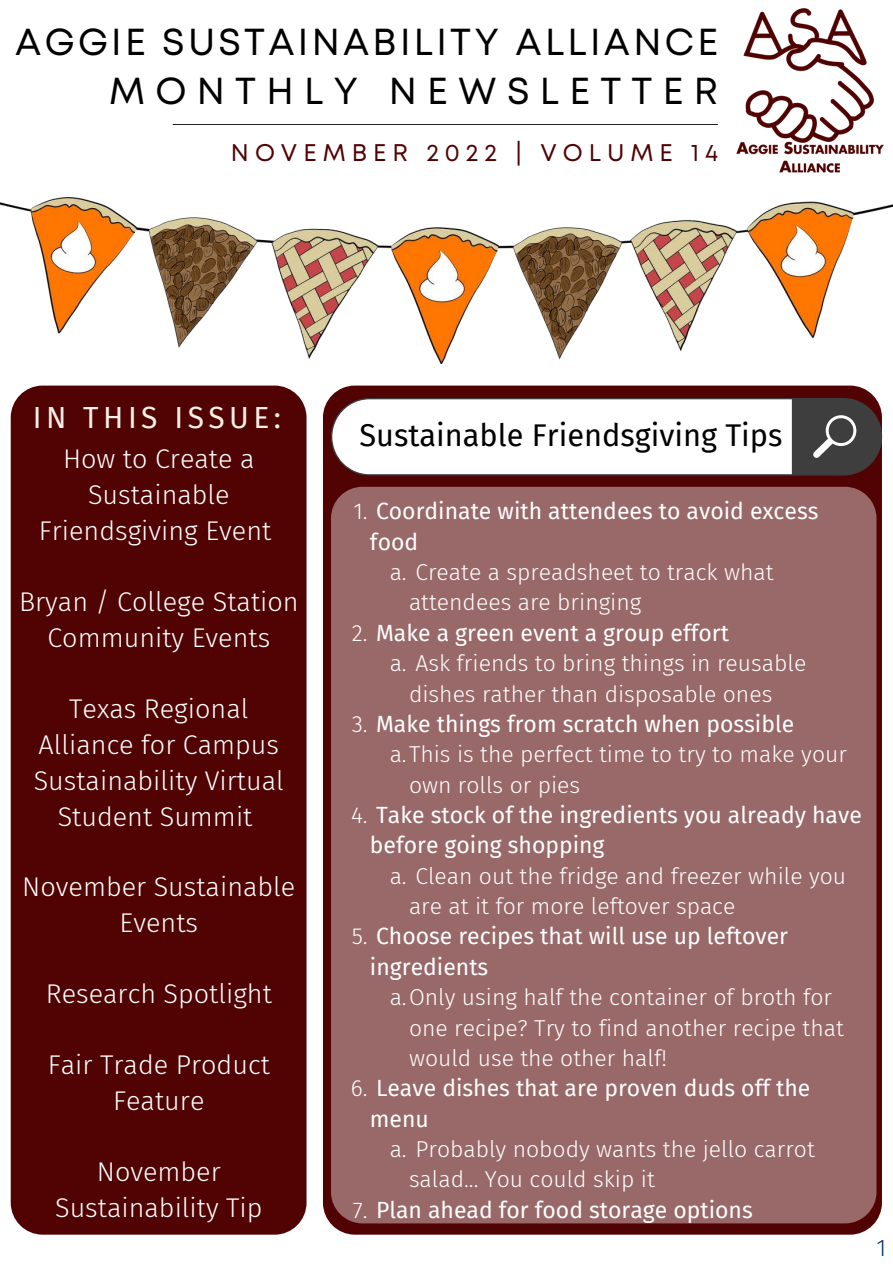
<style>
.page{position:relative;width:893px;height:1264px;background:#fff}
.page>*{position:absolute;margin:0;border:0;box-sizing:border-box;transform-origin:0 0}
.t1{font:37.5px/49.3px "Mont";letter-spacing:.09em;color:#000;text-align:right}
.t2{font:30.75px "Fira Sans";color:#000}
.t3{font:29.85px "Fira Sans";letter-spacing:.15em;color:#f9efe6}
.t4{font:300 27px/36px "Fira Sans";color:#fff;text-align:center}
.t5{font:24px "Mont";letter-spacing:.25em;color:#510304}
.t6{font:300 24px "Fira Sans";color:#003c71}
.t7{font:300 22.95px/30.3px "Fira Sans";color:#fff}
.t8{font:22.95px/30.3px "Fira Sans";color:#fff}
.s1{font-weight:300}
</style>
<div class="page">
<div style="left:11px;top:385px;width:295px;height:849px;background:#510304;border-radius:32px"></div>
<div style="left:323px;top:385px;width:558px;height:849px;background:#510304;border-radius:32px"></div>
<svg style="left:331px;top:398px;width:551px;height:77px;background:#dad8d8"></svg>
<div style="left:331px;top:487px;width:545px;height:736px;background:#996868;border-radius:31px"></div>
<img style="left:736px;top:8px;width:148px;height:165px">
<hr style="left:173px;top:124px;width:544px;height:1px;background:#000">
<img style="left:0;top:197px;width:892px;height:167px">
<h1 class="t1" style="left:15px;top:19px;width:704px">AGGIE SUSTAINABILITY ALLIANCE<br>MONTHLY NEWSLETTER</h1>
<p class="t5" style="left:231px;top:144px;width:488px">NOVEMBER 2022 | VOLUME 14</p>
<h3 class="t3" style="left:33px;top:399px;width:250px">IN THIS ISSUE:</h3>
<p class="t4" style="left:39px;top:441px;width:234px">How to Create a<br>Sustainable<br>Friendsgiving Event</p>
<p class="t4" style="left:19px;top:583px;width:281px">Bryan / College Station<br>Community Events</p>
<p class="t4" style="left:34px;top:690px;width:252px">Texas Regional<br>Alliance for Campus<br>Sustainability Virtual<br>Student Summit</p>
<p class="t4" style="left:22px;top:869px;width:274px">November Sustainable<br>Events</p>
<p class="t4" style="left:46px;top:976px;width:228px">Research Spotlight</p>
<p class="t4" style="left:48px;top:1047px;width:223px">Fair Trade Product<br>Feature</p>
<p class="t4" style="left:55px;top:1153px;width:209px">November<br>Sustainability Tip</p>
<h2 class="t2" style="left:359px;top:417px;width:424px">Sustainable Friendsgiving Tips</h2>
<p class="t8" style="left:370px;top:496px;width:450px;text-indent:-16px"><span class="s1">1.</span> Coordinate with attendees to avoid excess food</p>
<p class="t7" style="left:409px;top:557px;width:366px;text-indent:-19px">a. Create a spreadsheet to track what attendees are bringing</p>
<p class="t8" style="left:352px;top:618px;width:378px"><span class="s1">2.</span> Make a green event a group effort</p>
<p class="t7" style="left:389px;top:648px;width:418px">a. Ask friends to bring things in reusable</p>
<p class="t7" style="left:409px;top:678px;width:365px">dishes rather than disposable ones</p>
<p class="t8" style="left:352px;top:709px;width:444px"><span class="s1">3.</span> Make things from scratch when possible</p>
<p class="t7" style="left:389px;top:739px;width:458px">a.This is the perfect time to try to make your</p>
<p class="t7" style="left:409px;top:769px;width:173px">own rolls or pies</p>
<p class="t8" style="left:370px;top:800px;width:493px;text-indent:-19px"><span class="s1">4.</span> Take stock of the ingredients you already have before going shopping</p>
<p class="t7" style="left:409px;top:860px;width:438px;text-indent:-19px">a. Clean out the fridge and freezer while you are at it for more leftover space</p>
<p class="t8" style="left:370px;top:921px;width:419px;text-indent:-18px"><span class="s1">5.</span> Choose recipes that will use up leftover ingredients</p>
<p class="t7" style="left:409px;top:982px;width:436px;text-indent:-19px">a.Only using half the container of broth for one recipe? Try to find another recipe that would use the other half!</p>
<p class="t8" style="left:370px;top:1073px;width:442px;text-indent:-19px"><span class="s1">6.</span> Leave dishes that are proven duds off the menu</p>
<p class="t7" style="left:409px;top:1134px;width:407px;text-indent:-19px">a. Probably nobody wants the jello carrot salad... You could skip it</p>
<p class="t8" style="left:353px;top:1194px;width:401px"><span class="s1">7.</span> Plan ahead for food storage options</p>
<p class="t6" style="left:876px;top:1233px;width:11px">1</p>
</div>
